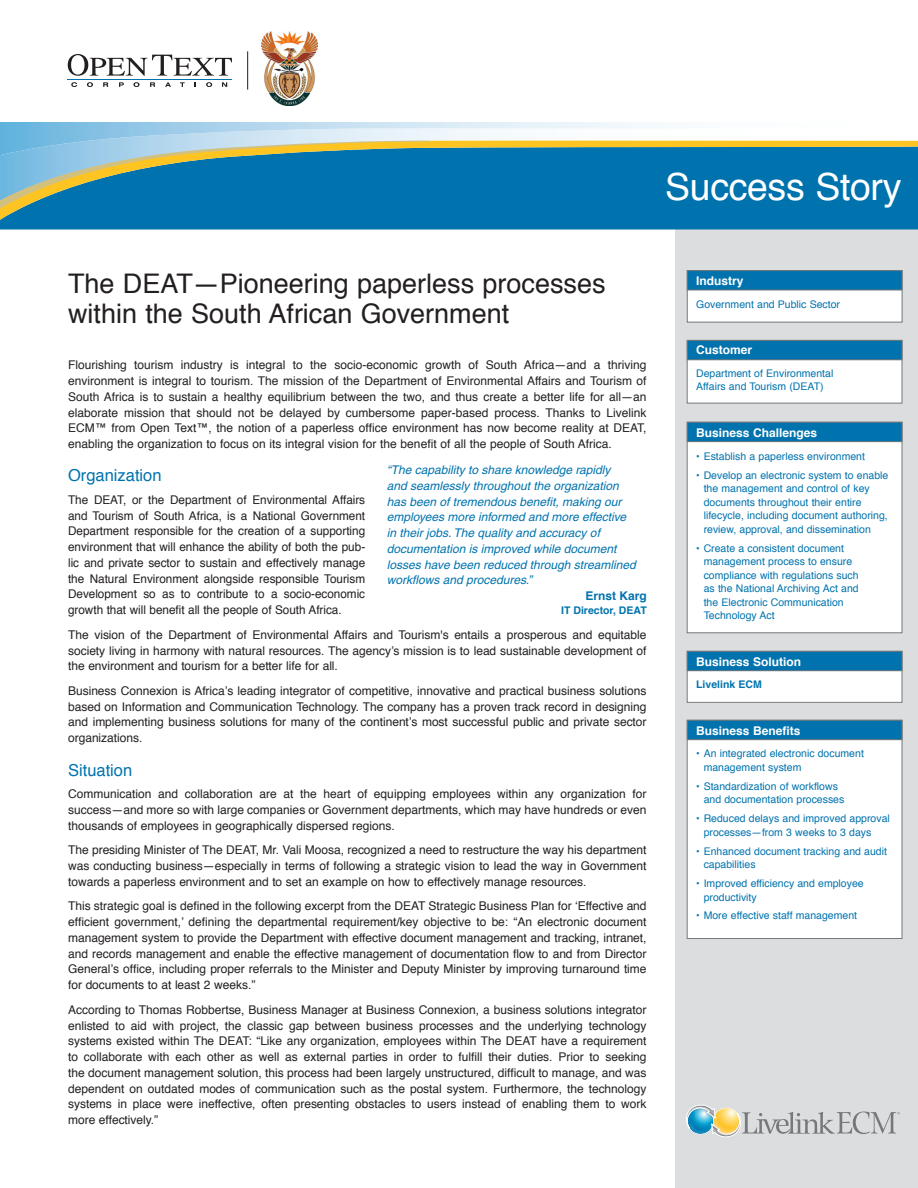
<style>
.page{position:relative;width:918px;height:1188px;background:#fff}
.page>*{position:absolute;margin:0;border:0;box-sizing:border-box;transform-origin:0 0}
.t1{font:37.5px "Helvetica";letter-spacing:-.01em;color:#fff}
.t2{font:27px/30px "Helvetica";color:#231f20}
.t3{font:16.5px "Helvetica";color:#0073ae}
.t4{font:12px/15.8px "Helvetica";color:#231f20;text-align:justify}
.t5{font:italic 12px/15.8px "Helvetica";color:#0073ae}
.t6{font:700 12px "Helvetica";color:#fff}
.t7{font:700 12px "Helvetica";color:#0073ae}
.t8{font:10.5px/13.5px "Helvetica";color:#0073ae}
.t9{font:700 10.5px "Helvetica";color:#0073ae}
</style>
<div class="page">
<div style="left:675px;top:230px;width:243px;height:958px;background:#dcdddf"></div>
<svg style="left:0;top:228px;width:918px;height:2px;background:#3d93bf"></svg>
<div style="left:0;top:218px;width:918px;height:10px;background:#0073ae"></div>
<svg style="left:0;top:123px;width:918px;height:95px;background:#4896b4"></svg>
<hr style="left:247px;top:51px;width:1px;height:39px;background:#231f20">
<svg style="left:686px;top:1105px;width:214px;height:32px"></svg>
<svg style="left:68px;top:54px;width:164px;height:22px"></svg>
<svg style="left:71px;top:82px;width:6px;height:5px"></svg>
<svg style="left:87px;top:82px;width:6px;height:5px"></svg>
<svg style="left:103px;top:82px;width:5px;height:5px"></svg>
<svg style="left:119px;top:82px;width:5px;height:5px"></svg>
<svg style="left:133px;top:82px;width:6px;height:5px"></svg>
<svg style="left:150px;top:82px;width:5px;height:5px"></svg>
<svg style="left:165px;top:82px;width:6px;height:5px"></svg>
<svg style="left:180px;top:82px;width:5px;height:5px"></svg>
<svg style="left:206px;top:82px;width:6px;height:5px"></svg>
<svg style="left:222px;top:82px;width:5px;height:5px"></svg>
<hr style="left:68px;top:79px;width:164px;height:1px;background:#0073ae">
<div style="left:687px;top:271px;width:215px;height:51px;background:#fff"></div>
<div style="left:687px;top:340px;width:215px;height:63px;background:#fff"></div>
<div style="left:687px;top:340px;width:215px;height:64px;border:1px solid #76787b"></div>
<div style="left:687px;top:422px;width:215px;height:211px;background:#fff"></div>
<div style="left:687px;top:422px;width:215px;height:211px;border:1px solid #76787b"></div>
<div style="left:687px;top:651px;width:215px;height:51px;background:#fff"></div>
<div style="left:687px;top:651px;width:215px;height:52px;border:1px solid #76787b"></div>
<div style="left:687px;top:271px;width:215px;height:19px;background:#0073ae"></div>
<div style="left:687px;top:270px;width:215px;height:20px;border:1px solid #76787b"></div>
<div style="left:687px;top:340px;width:215px;height:20px;background:#0073ae"></div>
<div style="left:687px;top:340px;width:215px;height:20px;border:1px solid #76787b"></div>
<div style="left:687px;top:422px;width:215px;height:20px;background:#0073ae"></div>
<div style="left:687px;top:422px;width:215px;height:20px;border:1px solid #76787b"></div>
<div style="left:687px;top:651px;width:215px;height:20px;background:#0073ae"></div>
<div style="left:687px;top:651px;width:215px;height:20px;border:1px solid #76787b"></div>
<div style="left:687px;top:720px;width:215px;height:218px;background:#fff"></div>
<div style="left:687px;top:720px;width:215px;height:219px;border:1px solid #76787b"></div>
<div style="left:687px;top:720px;width:215px;height:20px;background:#0073ae"></div>
<div style="left:687px;top:720px;width:215px;height:20px;border:1px solid #76787b"></div>
<img style="left:262px;top:32px;width:56px;height:73px">
<h1 class="t1" style="left:665px;top:161px;width:238px">Success Story</h1>
<h2 class="t2" style="left:68px;top:270px;width:539px">The DEAT—Pioneering paperless processes within the South African Government</h2>
<p class="t4" style="left:68px;top:358px;width:580px">Flourishing tourism industry is integral to the socio-economic growth of South Africa—and a thriving environment is integral to tourism. The mission of the Department of Environmental Affairs and Tourism of South Africa is to sustain a healthy equilibrium between the two, and thus create a better life for all—an elaborate mission that should not be delayed by cumbersome paper-based process. Thanks to Livelink ECM™ from Open Text™, the notion of a paperless office environment has now become reality at DEAT, enabling the organization to focus on its integral vision for the benefit of all the people of South Africa.</p>
<h3 class="t3" style="left:68px;top:464px;width:95px">Organization</h3>
<p class="t4" style="left:68px;top:493px;width:299px">The DEAT, or the Department of Environmental Affairs and Tourism of South Africa, is a National Government Department responsible for the creation of a supporting environment that will enhance the ability of both the pub&shy;lic and private sector to sustain and effectively manage the Natural Environment alongside responsible Tourism Development so as to contribute to a socio-economic growth that will benefit all the people of South Africa.</p>
<p class="t4" style="left:68px;top:627px;width:580px">The vision of the Department of Environmental Affairs and Tourism's entails a prosperous and equitable society living in harmony with natural resources. The agency’s mission is to lead sustainable development of the environment and tourism for a better life for all.</p>
<p class="t4" style="left:68px;top:684px;width:580px">Business Connexion is Africa’s leading integrator of competitive, innovative and practical business solutions based on Information and Communication Technology. The company has a proven track record in designing and implementing business solutions for many of the continent’s most successful public and private sector organizations.</p>
<h3 class="t3" style="left:68px;top:759px;width:66px">Situation</h3>
<p class="t4" style="left:68px;top:787px;width:580px">Communication and collaboration are at the heart of equipping employees within any organization for success—and more so with large companies or Government departments, which may have hundreds or even thousands of employees in geographically dispersed regions.</p>
<p class="t4" style="left:68px;top:843px;width:580px">The presiding Minister of The DEAT, Mr. Vali Moosa, recognized a need to restructure the way his department was conducting business—especially in terms of following a strategic vision to lead the way in Government towards a paperless environment and to set an example on how to effectively manage resources.</p>
<p class="t4" style="left:68px;top:899px;width:580px">This strategic goal is defined in the following excerpt from the DEAT Strategic Business Plan for ‘Effective and efficient government,’ defining the departmental requirement/key objective to be: “An electronic document management system to provide the Department with effective document management and tracking, intranet, and records management and enable the effective management of documentation flow to and from Director General’s office, including proper referrals to the Minister and Deputy Minister by improving turnaround time for documents to at least 2 weeks.”</p>
<p class="t4" style="left:68px;top:1002px;width:580px">According to Thomas Robbertse, Business Manager at Business Connexion, a business solutions integrator enlisted to aid with project, the classic gap between business processes and the underlying technology systems existed within The DEAT: “Like any organization, employees within The DEAT have a requirement to collaborate with each other as well as external parties in order to fulfill their duties. Prior to seeking the document management solution, this process had been largely unstructured, difficult to manage, and was dependent on outdated modes of communication such as the postal system. Furthermore, the technology systems in place were ineffective, often presenting obstacles to users instead of enabling them to work more effectively.”</p>
<p class="t5" style="left:387px;top:462px;width:250px">“The capability to share knowledge rapidly<br>and seamlessly throughout the organization has been of tremendous benefit, making our employees more informed and more effective in their jobs. The quality and accuracy of documentation is improved while document losses have been reduced through streamlined workflows and procedures.”</p>
<p class="t7" style="left:585px;top:588px;width:63px">Ernst Karg</p>
<p class="t9" style="left:561px;top:603px;width:87px">IT Director, DEAT</p>
<p class="t6" style="left:696px;top:273px;width:49px">Industry</p>
<p class="t8" style="left:696px;top:298px;width:145px">Government and Public Sector</p>
<p class="t6" style="left:696px;top:342px;width:58px">Customer</p>
<p class="t8" style="left:696px;top:367px;width:139px">Department of Environmental<br>Affairs and Tourism (DEAT)</p>
<p class="t6" style="left:696px;top:425px;width:123px">Business Challenges</p>
<p class="t8" style="left:696px;top:450px;width:170px">• Establish a paperless environment</p>
<p class="t8" style="left:704px;top:469px;width:186px;text-indent:-8px">• Develop an electronic system to enable the management and control of key documents throughout their entire lifecycle, including document authoring, review, approval, and dissemination</p>
<p class="t8" style="left:704px;top:542px;width:156px;text-indent:-7px">• Create a consistent document management process to ensure compliance with regulations such as the National Archiving Act and the Electronic Communication<br>Technology Act</p>
<p class="t6" style="left:696px;top:653px;width:107px">Business Solution</p>
<p class="t9" style="left:696px;top:677px;width:67px">Livelink ECM</p>
<p class="t6" style="left:696px;top:722px;width:106px">Business Benefits</p>
<p class="t8" style="left:704px;top:748px;width:162px;text-indent:-8px">• An integrated electronic document management system</p>
<p class="t8" style="left:704px;top:780px;width:142px;text-indent:-7px">• Standardization of workflows and documentation processes</p>
<p class="t8" style="left:704px;top:812px;width:188px;text-indent:-7px">• Reduced delays and improved approval processes—from 3 weeks to 3 days</p>
<p class="t8" style="left:704px;top:845px;width:185px;text-indent:-7px">• Enhanced document tracking and audit capabilities</p>
<p class="t8" style="left:704px;top:877px;width:162px;text-indent:-7px">• Improved efficiency and employee productivity</p>
<p class="t8" style="left:696px;top:910px;width:162px">• More effective staff management</p>
</div>
